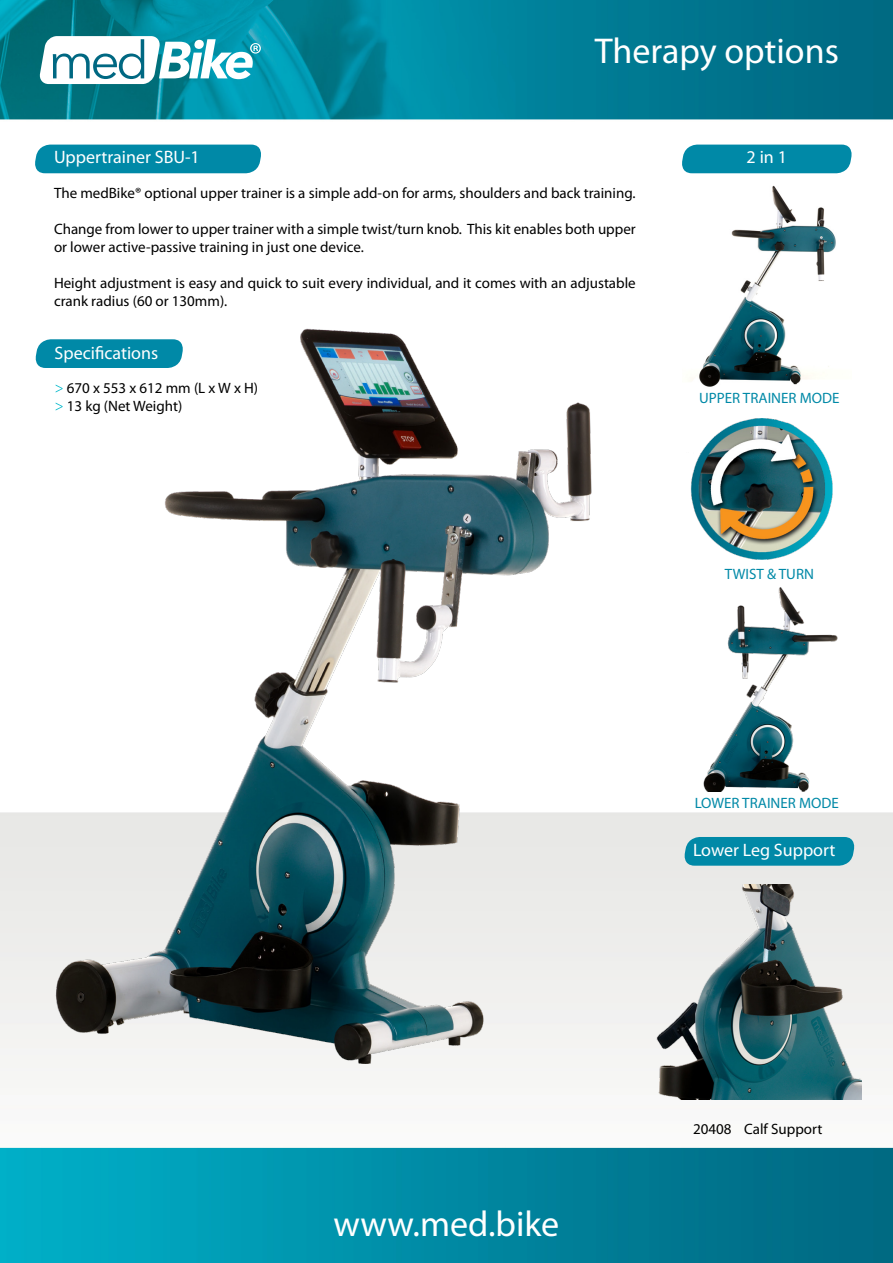
<style>
.page{position:relative;width:893px;height:1263px;background:#fff}
.page>*{position:absolute;margin:0;border:0;box-sizing:border-box;transform-origin:0 0}
.t1{font:36px "Myriad Pro";color:#fff}
.t2{font:18px "Myriad Pro";color:#fff}
.t3{font:15px/18px "Myriad Pro";color:#000}
.t4{font:15px "Myriad Pro";color:#0089a7}
.s1{color:#fff}
</style>
<div class="page">
<img style="left:0;top:0;width:893px;height:1263px">
<div style="left:680px;top:145px;width:173px;height:28px;background:#0089a7"></div>
<svg style="left:39px;top:36px;width:222px;height:48px"></svg>
<img style="left:0;top:295px;width:636px;height:768px">
<div style="left:33px;top:145px;width:230px;height:28px;background:#0089a7"></div>
<img style="left:682px;top:180px;width:170px;height:217px">
<img style="left:685px;top:582px;width:169px;height:210px">
<img style="left:687px;top:419px;width:145px;height:140px">
<svg style="left:34px;top:339px;width:151px;height:29px;background:#1191ad"></svg>
<img style="left:647px;top:884px;width:215px;height:216px">
<svg style="left:683px;top:837px;width:173px;height:29px;background:#0e8eaa"></svg>
<h1 class="t1" style="left:595px;top:29px;width:246px">Therapy options</h1>
<p class="t2" style="left:54px;top:146px;width:147px">Uppertrainer SBU-1</p>
<p class="t2" style="left:747px;top:146px;width:42px">2 in 1</p>
<p class="t3" style="left:54px;top:184px;width:583px">The medBike® optional upper trainer is a simple add-on for arms, shoulders and back training.</p>
<p class="t3" style="left:54px;top:220px;width:583px">Change from lower to upper trainer with a simple twist/turn knob. This kit enables both upper or lower active-passive training in just one device.</p>
<p class="t3" style="left:54px;top:274px;width:583px">Height adjustment is easy and quick to suit every individual, and it comes with an adjustable crank radius (60 or 130mm).</p>
<p class="t2" style="left:55px;top:342px;width:105px">Specifications</p>
<p class="t3" style="left:55px;top:378px;width:205px"><span class="s1">&gt;</span> 670 x 553 x 612 mm (L x W x H) <span class="s1">&gt;</span> 13 kg (Net Weight)</p>
<h1 class="t1" style="left:334px;top:1202px;width:227px">www.med.bike</h1>
<p class="t4" style="left:699px;top:389px;width:142px">UPPER TRAINER MODE</p>
<p class="t4" style="left:725px;top:565px;width:91px">TWIST &amp; TURN</p>
<p class="t4" style="left:695px;top:794px;width:146px">LOWER TRAINER MODE</p>
<p class="t2" style="left:693px;top:838px;width:144px">Lower Leg Support</p>
<p class="t3" style="left:693px;top:1119px;width:131px">20408 Calf Support</p>
</div>
